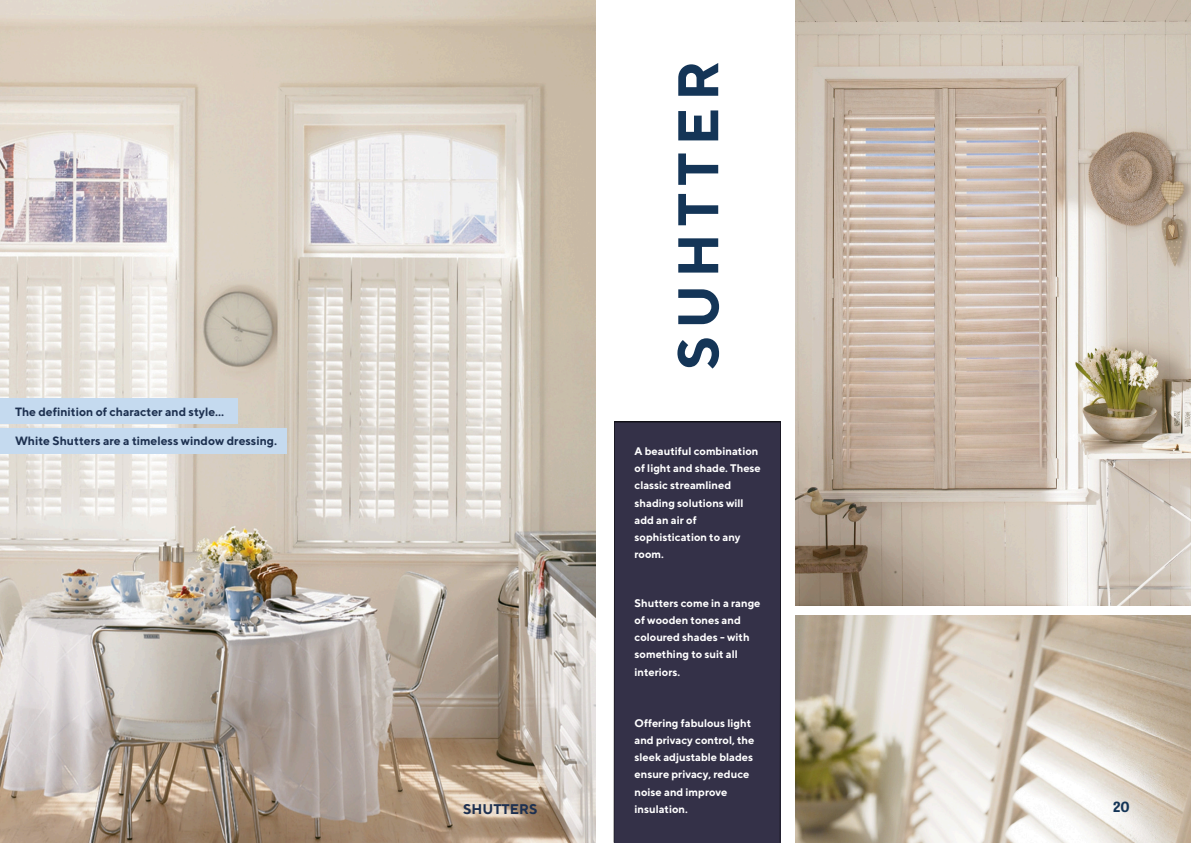
<style>
.page{position:relative;width:1191px;height:843px;background:#fff}
.page>*{position:absolute;margin:0;border:0;box-sizing:border-box;transform-origin:0 0}
.t1{font:700 57px "TT Norms";letter-spacing:.12em;color:#143557}
.t2{font:700 14px "TT Norms";color:#1d3050}
.t3{font:700 14px "Tablet Gothic";color:#143557}
.t4{font:700 12px "TT Norms";color:#1d3050}
.t5{font:700 11px/17.2px "TT Norms";color:#fff}
</style>
<div class="page">
<div style="left:613px;top:421px;width:167px;height:421px;background:#343148"></div>
<img style="left:795px;top:0;width:395px;height:605px">
<img style="left:795px;top:615px;width:395px;height:227px">
<img style="left:0;top:0;width:595px;height:842px">
<div style="left:0;top:398px;width:238px;height:25px;background:#c5daef"></div>
<div style="left:0;top:428px;width:286px;height:25px;background:#c5daef"></div>
<p class="t4" style="left:15px;top:404px;width:211px">The definition of character and style...</p>
<p class="t4" style="left:15px;top:433px;width:263px">White Shutters are a timeless window dressing.</p>
<p class="t1" style="left:663px;top:370px;width:311px;rotate:-90deg">SUHTTER</p>
<p class="t5" style="left:634px;top:442px;width:128px">A beautiful combination of light and shade. These classic streamlined shading solutions will add an air of sophistication to any room.</p>
<h1 class="t5" style="left:634px;top:593px;width:127px">Shutters come in a range of wooden tones and coloured shades - with something to suit all interiors.</h1>
<h2 class="t5" style="left:634px;top:713px;width:121px">Offering fabulous light and privacy control, the sleek adjustable blades ensure privacy, reduce noise and improve insulation.</h2>
<p class="t2" style="left:463px;top:800px;width:76px">SHUTTERS</p>
<p class="t3" style="left:1112px;top:800px;width:19px">20</p>
</div>
